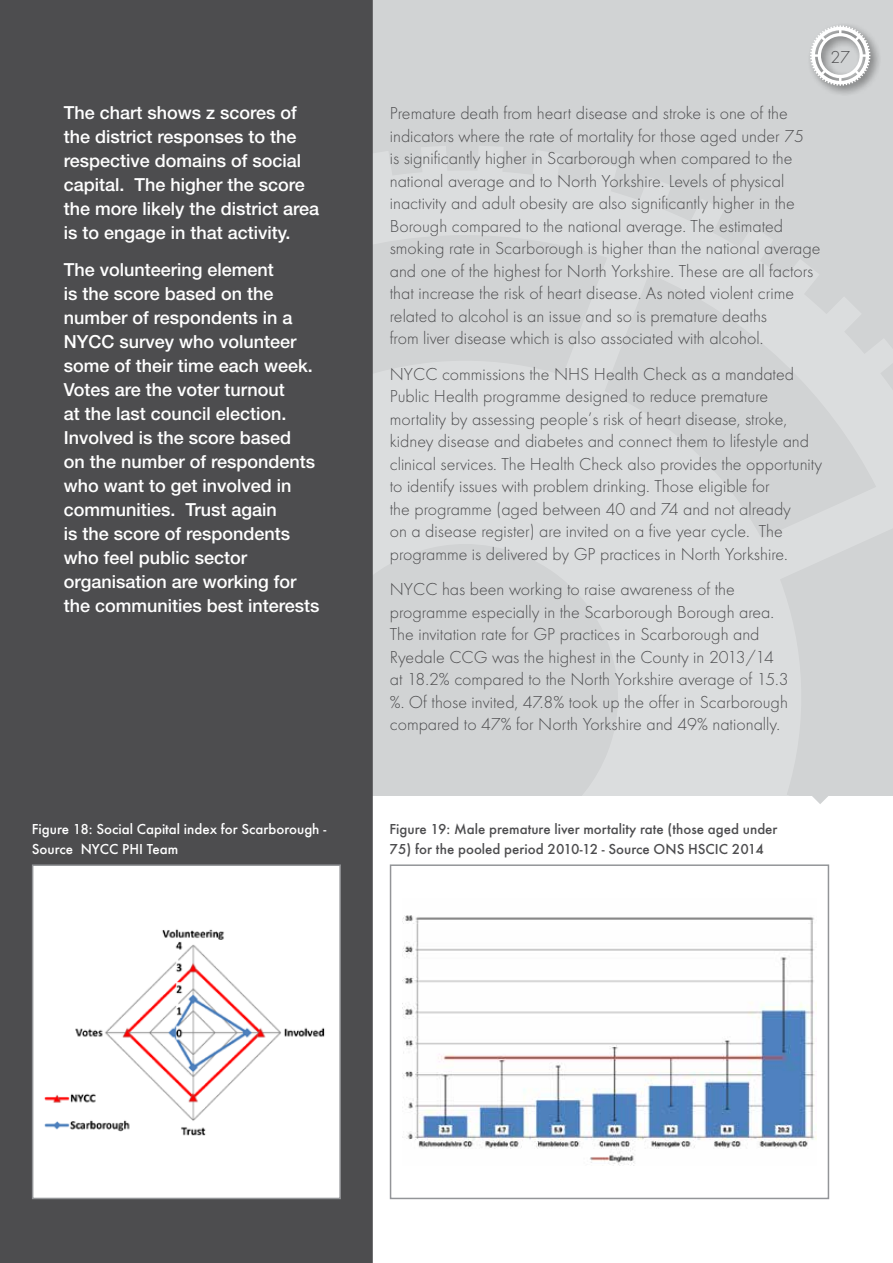
<style>
.page{position:relative;width:893px;height:1263px;background:#fff}
.page>*{position:absolute;margin:0;border:0;box-sizing:border-box;transform-origin:0 0}
.t1{font:300 18px/22.5px "Futura EFOP";color:#4d4d4f}
.t2{font:500 18px/24px "Helvetica Neue LT Std";color:#fff}
.t3{font:500 15px "Futura EFOP";color:#4d4d4f}
.t4{font:500 15px/19.5px "Futura EFOP";color:#fff}
</style>
<div class="page">
<div style="left:0;top:0;width:893px;height:795px;background:#d1d3d4"></div>
<svg style="left:811px;top:795px;width:18px;height:9px"></svg>
<div style="left:0;top:0;width:373px;height:1263px;background:#4d4d4f"></div>
<div style="left:33px;top:865px;width:307px;height:333px;background:#fff"></div>
<img style="left:44px;top:929px;width:281px;height:207px">
<div style="left:32px;top:864px;width:309px;height:335px;border:2px solid #939598"></div>
<img style="left:402px;top:915px;width:415px;height:250px">
<div style="left:390px;top:864px;width:439px;height:335px;border:2px solid #939598"></div>
<div style="left:807px;top:22px;width:75px;height:76px;background:#000;opacity:.5"></div>
<svg style="left:810px;top:25px;width:60px;height:61px"></svg>
<p class="t2" style="left:64px;top:100px;width:257px">The chart shows z scores of the district responses to the respective domains of social capital. The higher the score the more likely the district area is to engage in that activity.</p>
<p class="t2" style="left:64px;top:257px;width:257px">The volunteering element<br>is the score based on the number of respondents in a<br>NYCC survey who volunteer some of their time each week.<br>Votes are the voter turnout<br>at the last council election.<br>Involved is the score based<br>on the number of respondents who want to get involved in communities. Trust again<br>is the score of respondents who feel public sector organisation are working for the communities best interests</p>
<p class="t4" style="left:32px;top:819px;width:296px">Figure 18: Social Capital index for Scarborough -<br>Source NYCC PHI Team</p>
<p class="t1" style="left:830px;top:46px;width:21px">27</p>
<p class="t1" style="left:390px;top:102px;width:432px">Premature death from heart disease and stroke is one of the indicators where the rate of mortality for those aged under 75<br>is significantly higher in Scarborough when compared to the national average and to North Yorkshire. Levels of physical inactivity and adult obesity are also significantly higher in the Borough compared to the national average. The estimated smoking rate in Scarborough is higher than the national average and one of the highest for North Yorkshire. These are all factors that increase the risk of heart disease. As noted violent crime related to alcohol is an issue and so is premature deaths<br>from liver disease which is also associated with alcohol.</p>
<p class="t1" style="left:390px;top:363px;width:434px">NYCC commissions the NHS Health Check as a mandated Public Health programme designed to reduce premature mortality by assessing people’s risk of heart disease, stroke, kidney disease and diabetes and connect them to lifestyle and clinical services. The Health Check also provides the opportunity to identify issues with problem drinking. Those eligible for<br>the programme (aged between 40 and 74 and not already<br>on a disease register) are invited on a five year cycle. The programme is delivered by GP practices in North Yorkshire.</p>
<p class="t1" style="left:390px;top:578px;width:400px">NYCC has been working to raise awareness of the programme especially in the Scarborough Borough area.<br>The invitation rate for GP practices in Scarborough and Ryedale CCG was the highest in the County in 2013/14 at 18.2% compared to the North Yorkshire average of 15.3 %. Of those invited, 47.8% took up the offer in Scarborough compared to 47% for North Yorkshire and 49% nationally.</p>
<p class="t3" style="left:390px;top:820px;width:389px">Figure 19: Male premature liver mortality rate (those aged under</p>
<p class="t3" style="left:390px;top:840px;width:376px">75) for the pooled period 2010-12 - Source ONS HSCIC 2014</p>
</div>
